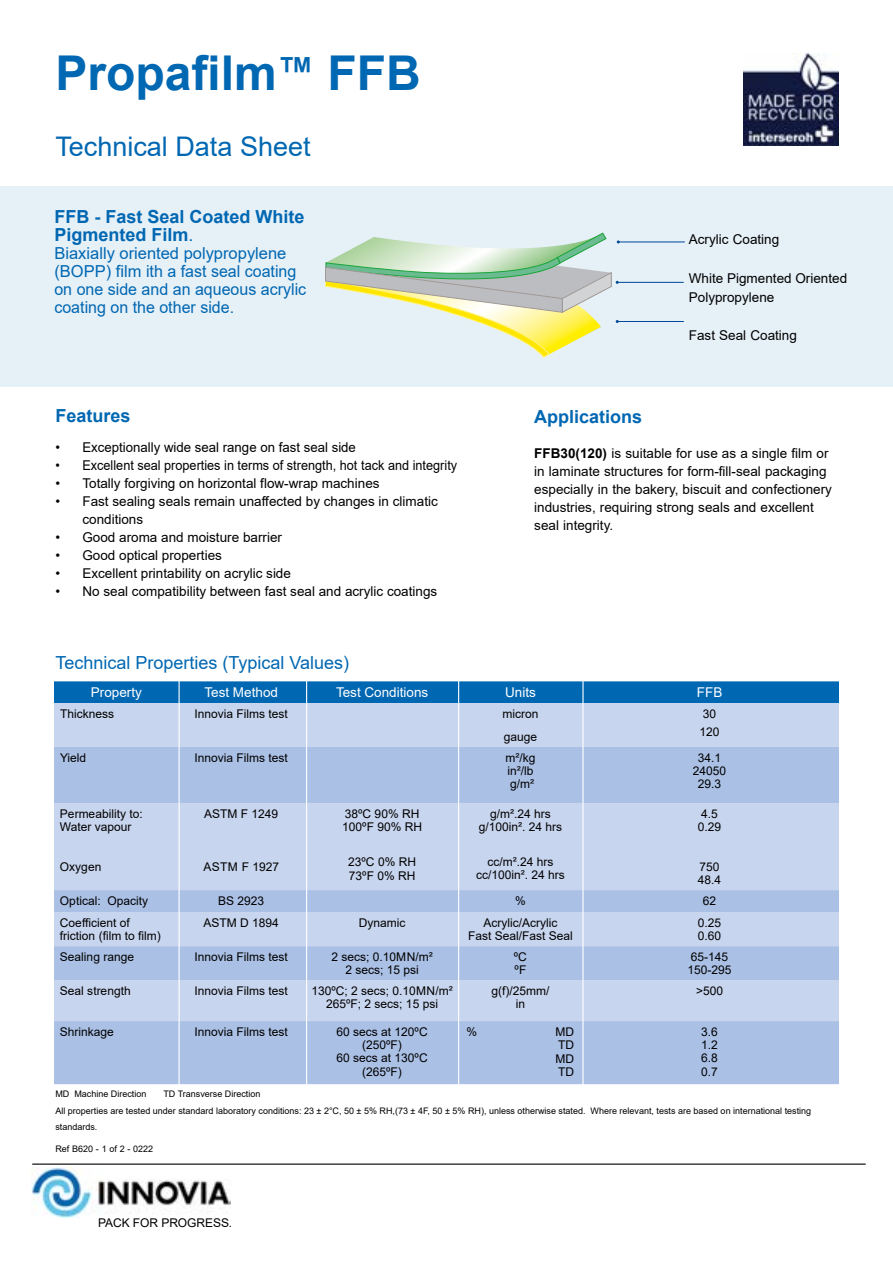
<style>
.page{position:relative;width:893px;height:1263px;background:#fff}
.page>*{position:absolute;margin:0;border:0;box-sizing:border-box;transform-origin:0 0}
.t1{font:700 48px "Arial";color:#0067b2}
.t2{font:27px "Arial";color:#0067b2}
.t3{font:700 18px/18px "Arial";color:#0067b2}
.t4{font:18px "Arial";color:#0067b2}
.t5{font:16.5px/18px "Arial";color:#0067b2}
.t6{font:13.5px/18px "Arial";color:#000}
.t7{font:13.5px "Arial";color:#000;scale:.94 1}
.t8{font:13.5px "Arial";color:#fff}
.t9{font:12px/13.2px "Arial";color:#000}
.t10{font:9px/16.5px "Arial";color:#000}
.s1{font-size:37.5px}
.s2{font-weight:400}
.s3{font-weight:700}
</style>
<div class="page">
<div style="left:0;top:186px;width:893px;height:201px;background:#e6f0f7"></div>
<hr style="left:617px;top:321px;width:67px;height:1px;background:#00489a">
<hr style="left:617px;top:282px;width:67px;height:1px;background:#00489a">
<hr style="left:618px;top:242px;width:67px;height:1px;background:#00489a">
<svg style="left:325px;top:233px;width:295px;height:125px"></svg>
<div style="left:54px;top:681px;width:785px;height:22px;background:#0067b2"></div>
<div style="left:54px;top:703px;width:785px;height:44px;background:#c8d5ee"></div>
<svg style="left:54px;top:747px;width:785px;height:337px;background:#b8cae9"></svg>
<hr style="left:179px;top:680px;width:1px;height:408px;background:#fff">
<hr style="left:306px;top:680px;width:1px;height:408px;background:#fff">
<hr style="left:458px;top:680px;width:1px;height:408px;background:#fff">
<hr style="left:582px;top:680px;width:2px;height:408px;background:#fff">
<img style="left:743px;top:54px;width:96px;height:92px">
<hr style="left:32px;top:1163px;width:834px;height:2px;background:#000">
<img style="left:32px;top:1167px;width:198px;height:50px">
<h1 class="t1" style="left:55px;top:40px;width:367px">Propafilm<span class="s1">™</span> FFB</h1>
<h2 class="t2" style="left:55px;top:128px;width:257px">Technical Data Sheet</h2>
<h3 class="t3" style="left:54px;top:207px;width:252px">FFB - Fast Seal Coated White<br>Pigmented Film<span class="s2">.</span></h3>
<h3 class="t5" style="left:54px;top:244px;width:253px">Biaxially oriented polypropylene (BOPP) film ith a fast seal coating on one side and an aqueous acrylic coating on the other side.</h3>
<h3 class="t3" style="left:55px;top:407px;width:77px">Features</h3>
<p class="t6" style="left:55px;top:439px;width:302px">• Exceptionally wide seal range on fast seal side</p>
<p class="t7" style="left:55px;top:456px;width:429px">• Excellent seal properties in terms of strength, hot tack and integrity</p>
<p class="t6" style="left:55px;top:475px;width:326px">• Totally forgiving on horizontal flow-wrap machines</p>
<p class="t6" style="left:82px;top:493px;width:357px;text-indent:-27px">• Fast sealing seals remain unaffected by changes in climatic conditions</p>
<p class="t6" style="left:55px;top:529px;width:228px">• Good aroma and moisture barrier</p>
<p class="t6" style="left:55px;top:547px;width:168px">• Good optical properties</p>
<p class="t6" style="left:55px;top:565px;width:237px">• Excellent printability on acrylic side</p>
<p class="t6" style="left:55px;top:582px;width:383px">• No seal compatibility between fast seal and acrylic coatings</p>
<p class="t6" style="left:689px;top:230px;width:92px">Acrylic Coating</p>
<p class="t6" style="left:689px;top:268px;width:160px;line-height:19.5px">White Pigmented Oriented<br>Polypropylene</p>
<p class="t6" style="left:689px;top:326px;width:110px">Fast Seal Coating</p>
<h3 class="t3" style="left:534px;top:408px;width:110px">Applications</h3>
<p class="t6" style="left:534px;top:444px;width:299px"><span class="s3">FFB30(120)</span> is suitable for use as a single film or in laminate structures for form-fill-seal packaging especially in the bakery, biscuit and confectionery industries, requiring strong seals and excellent seal integrity.</p>
<h3 class="t4" style="left:55px;top:650px;width:295px">Technical Properties (Typical Values)</h3>
<p class="t8" style="left:91px;top:683px;width:53px">Property</p>
<p class="t8" style="left:204px;top:683px;width:75px">Test Method</p>
<p class="t8" style="left:336px;top:683px;width:94px">Test Conditions</p>
<p class="t8" style="left:505px;top:683px;width:32px">Units</p>
<p class="t8" style="left:697px;top:683px;width:27px">FFB</p>
<p class="t9" style="left:60px;top:707px;width:56px">Thickness</p>
<p class="t9" style="left:195px;top:707px;width:95px">Innovia Films test</p>
<p class="t9" style="left:502px;top:707px;width:37px">micron</p>
<p class="t9" style="left:700px;top:705px;width:22px;line-height:18px">30<br>120</p>
<p class="t9" style="left:504px;top:730px;width:35px">gauge</p>
<p class="t9" style="left:60px;top:751px;width:28px">Yield</p>
<p class="t9" style="left:195px;top:751px;width:95px">Innovia Films test</p>
<p class="t9" style="left:505px;top:751px;width:31px">m2/kg in2/lb g/m2</p>
<p class="t9" style="left:693px;top:751px;width:35px;text-align:center">34.1<br>24050<br>29.3</p>
<p class="t9" style="left:60px;top:807px;width:84px">Permeability to:<br>Water vapour</p>
<p class="t9" style="left:60px;top:860px;width:43px">Oxygen</p>
<p class="t9" style="left:204px;top:807px;width:76px">ASTM F 1249</p>
<p class="t9" style="left:342px;top:807px;width:81px">38ºC 90% RH<br>100ºF 90% RH</p>
<p class="t9" style="left:348px;top:854px;width:69px;line-height:14.2px">23ºC 0% RH<br>73ºF 0% RH</p>
<p class="t9" style="left:479px;top:807px;width:85px;text-align:center">g/m2.24 hrs g/100in2. 24 hrs</p>
<p class="t9" style="left:476px;top:855px;width:90px;text-align:center">cc/m2.24 hrs cc/100in2. 24 hrs</p>
<p class="t9" style="left:698px;top:807px;width:25px">4.5<br>0.29</p>
<p class="t9" style="left:698px;top:860px;width:25px">750<br>48.4</p>
<p class="t9" style="left:203px;top:860px;width:77px">ASTM F 1927</p>
<p class="t9" style="left:60px;top:894px;width:90px">Optical: Opacity</p>
<p class="t9" style="left:218px;top:894px;width:48px">BS 2923</p>
<p class="t9" style="left:515px;top:894px;width:12px">%</p>
<p class="t9" style="left:703px;top:894px;width:15px">62</p>
<p class="t9" style="left:60px;top:916px;width:102px">Coefficient of friction (film to film)</p>
<p class="t9" style="left:204px;top:916px;width:77px">ASTM D 1894</p>
<p class="t9" style="left:359px;top:916px;width:48px">Dynamic</p>
<p class="t9" style="left:468px;top:916px;width:106px;text-align:center">Acrylic/Acrylic<br>Fast Seal/Fast Seal</p>
<p class="t9" style="left:698px;top:916px;width:25px">0.25<br>0.60</p>
<p class="t9" style="left:60px;top:950px;width:76px">Sealing range</p>
<p class="t9" style="left:195px;top:950px;width:95px">Innovia Films test</p>
<p class="t9" style="left:331px;top:950px;width:103px;text-align:center">2 secs; 0.10MN/m2<br>2 secs; 15 psi</p>
<p class="t9" style="left:514px;top:950px;width:15px">ºC ºF</p>
<p class="t9" style="left:688px;top:950px;width:46px">65-145<br>150-295</p>
<p class="t9" style="left:60px;top:984px;width:72px">Seal strength</p>
<p class="t9" style="left:195px;top:984px;width:95px">Innovia Films test</p>
<p class="t9" style="left:311px;top:984px;width:143px;text-align:center">130ºC; 2 secs; 0.10MN/m2<br>265ºF; 2 secs; 15 psi</p>
<p class="t9" style="left:491px;top:984px;width:60px;text-align:center">g(f)/25mm/ in</p>
<p class="t9" style="left:696px;top:984px;width:29px">&gt;500</p>
<p class="t9" style="left:60px;top:1025px;width:56px">Shrinkage</p>
<p class="t9" style="left:195px;top:1025px;width:95px">Innovia Films test</p>
<p class="t9" style="left:337px;top:1025px;width:93px;text-align:center">60 secs at 120ºC (250ºF)<br>60 secs at 130ºC (265ºF)</p>
<p class="t9" style="left:467px;top:1025px;width:12px">%</p>
<p class="t9" style="left:556px;top:1025px;width:20px;text-align:justify">MD TD MD TD</p>
<p class="t9" style="left:701px;top:1025px;width:18px;text-align:justify">3.6<br>1.2<br>6.8<br>0.7</p>
<p class="t10" style="left:55px;top:1086px;width:757px;text-indent:108px">TD Transverse Direction<br>All properties are tested under standard laboratory conditions: 23 ± 2°C, 50 ± 5% RH,(73 ± 4F, 50 ± 5% RH), unless otherwise stated. Where relevant, tests are based on international testing standards.</p>
<p class="t10" style="left:55px;top:1140px;width:99px">Ref B620 - 1 of 2 - 0222</p>
<p class="t10" style="left:55px;top:1086px;width:93px">MD Machine Direction</p>
<p class="t9" style="left:98px;top:1216px;width:136px">PACK FOR PROGRESS.</p>
</div>
